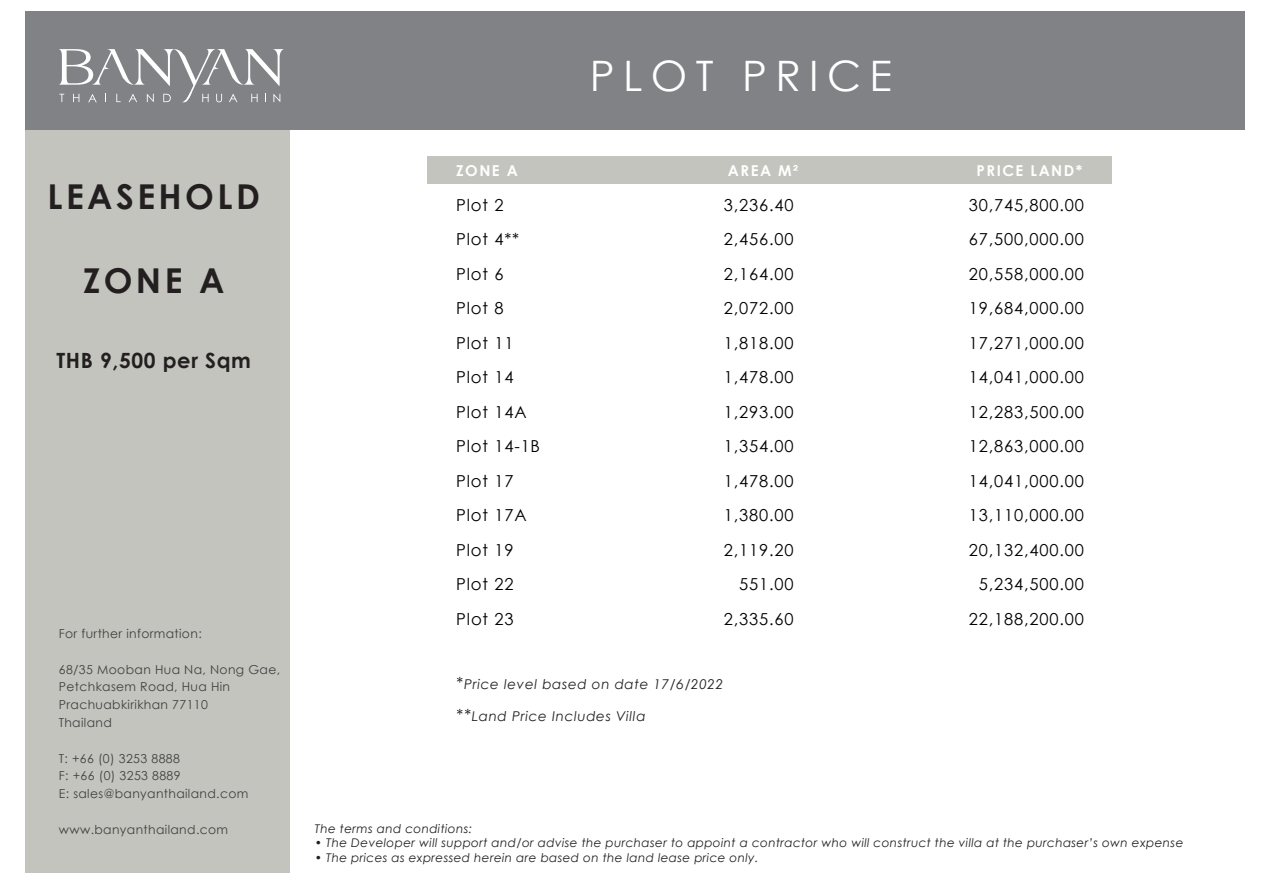
<style>
.page{position:relative;width:1263px;height:893px;background:#fff}
.page>*{position:absolute;margin:0;border:0;box-sizing:border-box;transform-origin:0 0}
.t1{font:42px "Century Gothic";letter-spacing:.2em;color:#fff}
.t2{font:700 34.2px "Century Gothic";letter-spacing:.1em;color:#231f20}
.t3{font:700 21px "Century Gothic";letter-spacing:.03em;color:#231f20}
.t4{font:16.5px "Century Gothic";letter-spacing:.05em;color:#000}
.t5{font:700 15px "Century Gothic";letter-spacing:.1em;color:#fff}
.t6{font:italic 13.5px "Century Gothic";letter-spacing:.05em;color:#231f20}
.t7{font:12.3px/17.9px "Century Gothic";letter-spacing:.03em;color:#414042}
.t8{font:italic 12px "Century Gothic";letter-spacing:.03em;color:#231f20}
.s1{font-size:16.5px}
</style>
<div class="page">
<div style="left:428px;top:157px;width:684px;height:27px;background:#c3c4bd"></div>
<div style="left:26px;top:129px;width:264px;height:744px;background:#c3c4bd"></div>
<div style="left:26px;top:11px;width:1219px;height:118px;background:#808285"></div>
<svg style="left:59px;top:49px;width:225px;height:53px"></svg>
<h2 class="t2" style="left:48px;top:175px;width:214px">LEASEHOLD</h2>
<h2 class="t2" style="left:83px;top:259px;width:143px">ZONE A</h2>
<p class="t3" style="left:57px;top:347px;width:196px">THB 9,500 per Sqm</p>
<p class="t7" style="left:59px;top:624px;width:144px">For further information:</p>
<p class="t7" style="left:59px;top:660px;width:223px">68/35 Mooban Hua Na, Nong Gae,<br>Petchkasem Road, Hua Hin<br>Prachuabkirikhan 77110<br>Thailand</p>
<p class="t7" style="left:59px;top:749px;width:191px">T: +66 (0) 3253 8888<br>F: +66 (0) 3253 8889<br>E: sales@banyanthailand.com</p>
<p class="t7" style="left:59px;top:820px;width:171px">www.banyanthailand.com</p>
<h1 class="t1" style="left:590px;top:46px;width:304px">PLOT PRICE</h1>
<p class="t5" style="left:456px;top:161px;width:63px">ZONE A</p>
<p class="t5" style="left:728px;top:161px;width:72px">AREA M²</p>
<p class="t5" style="left:976px;top:161px;width:107px">PRICE LAND*</p>
<p class="t4" style="left:456px;top:193px;width:49px">Plot 2</p>
<p class="t4" style="left:724px;top:193px;width:71px">3,236.40</p>
<p class="t4" style="left:969px;top:193px;width:117px">30,745,800.00</p>
<p class="t4" style="left:456px;top:228px;width:64px">Plot 4**</p>
<p class="t4" style="left:724px;top:228px;width:71px">2,456.00</p>
<p class="t4" style="left:969px;top:228px;width:117px">67,500,000.00</p>
<p class="t4" style="left:456px;top:262px;width:49px">Plot 6</p>
<p class="t4" style="left:724px;top:262px;width:71px">2,164.00</p>
<p class="t4" style="left:969px;top:262px;width:117px">20,558,000.00</p>
<p class="t4" style="left:456px;top:297px;width:49px">Plot 8</p>
<p class="t4" style="left:724px;top:297px;width:71px">2,072.00</p>
<p class="t4" style="left:969px;top:297px;width:117px">19,684,000.00</p>
<p class="t4" style="left:456px;top:331px;width:59px">Plot 11</p>
<p class="t4" style="left:724px;top:331px;width:71px">1,818.00</p>
<p class="t4" style="left:969px;top:331px;width:117px">17,271,000.00</p>
<p class="t4" style="left:456px;top:366px;width:59px">Plot 14</p>
<p class="t4" style="left:724px;top:366px;width:71px">1,478.00</p>
<p class="t4" style="left:969px;top:366px;width:117px">14,041,000.00</p>
<p class="t4" style="left:456px;top:400px;width:72px">Plot 14A</p>
<p class="t4" style="left:724px;top:400px;width:71px">1,293.00</p>
<p class="t4" style="left:969px;top:400px;width:117px">12,283,500.00</p>
<p class="t4" style="left:456px;top:435px;width:85px">Plot 14-1B</p>
<p class="t4" style="left:724px;top:435px;width:71px">1,354.00</p>
<p class="t4" style="left:969px;top:435px;width:117px">12,863,000.00</p>
<p class="t4" style="left:456px;top:469px;width:59px">Plot 17</p>
<p class="t4" style="left:724px;top:469px;width:71px">1,478.00</p>
<p class="t4" style="left:969px;top:469px;width:117px">14,041,000.00</p>
<p class="t4" style="left:456px;top:504px;width:72px">Plot 17A</p>
<p class="t4" style="left:724px;top:504px;width:71px">1,380.00</p>
<p class="t4" style="left:969px;top:504px;width:117px">13,110,000.00</p>
<p class="t4" style="left:456px;top:538px;width:59px">Plot 19</p>
<p class="t4" style="left:724px;top:538px;width:71px">2,119.20</p>
<p class="t4" style="left:969px;top:538px;width:117px">20,132,400.00</p>
<p class="t4" style="left:456px;top:573px;width:59px">Plot 22</p>
<p class="t4" style="left:739px;top:573px;width:56px">551.00</p>
<p class="t4" style="left:979px;top:573px;width:107px">5,234,500.00</p>
<p class="t4" style="left:456px;top:607px;width:59px">Plot 23</p>
<p class="t4" style="left:724px;top:607px;width:71px">2,335.60</p>
<p class="t4" style="left:969px;top:607px;width:117px">22,188,200.00</p>
<p class="t6" style="left:456px;top:676px;width:268px"><span class="s1">*</span>Price level based on date 17/6/2022</p>
<p class="t6" style="left:456px;top:708px;width:191px"><span class="s1">**</span>Land Price Includes Villa</p>
<p class="t8" style="left:315px;top:821px;width:159px">The terms and conditions:</p>
<p class="t8" style="left:315px;top:835px;width:870px">• The Developer will support and/or advise the purchaser to appoint a contractor who will construct the villa at the purchaser’s own expense</p>
<p class="t8" style="left:315px;top:850px;width:445px">• The prices as expressed herein are based on the land lease price only.</p>
</div>
